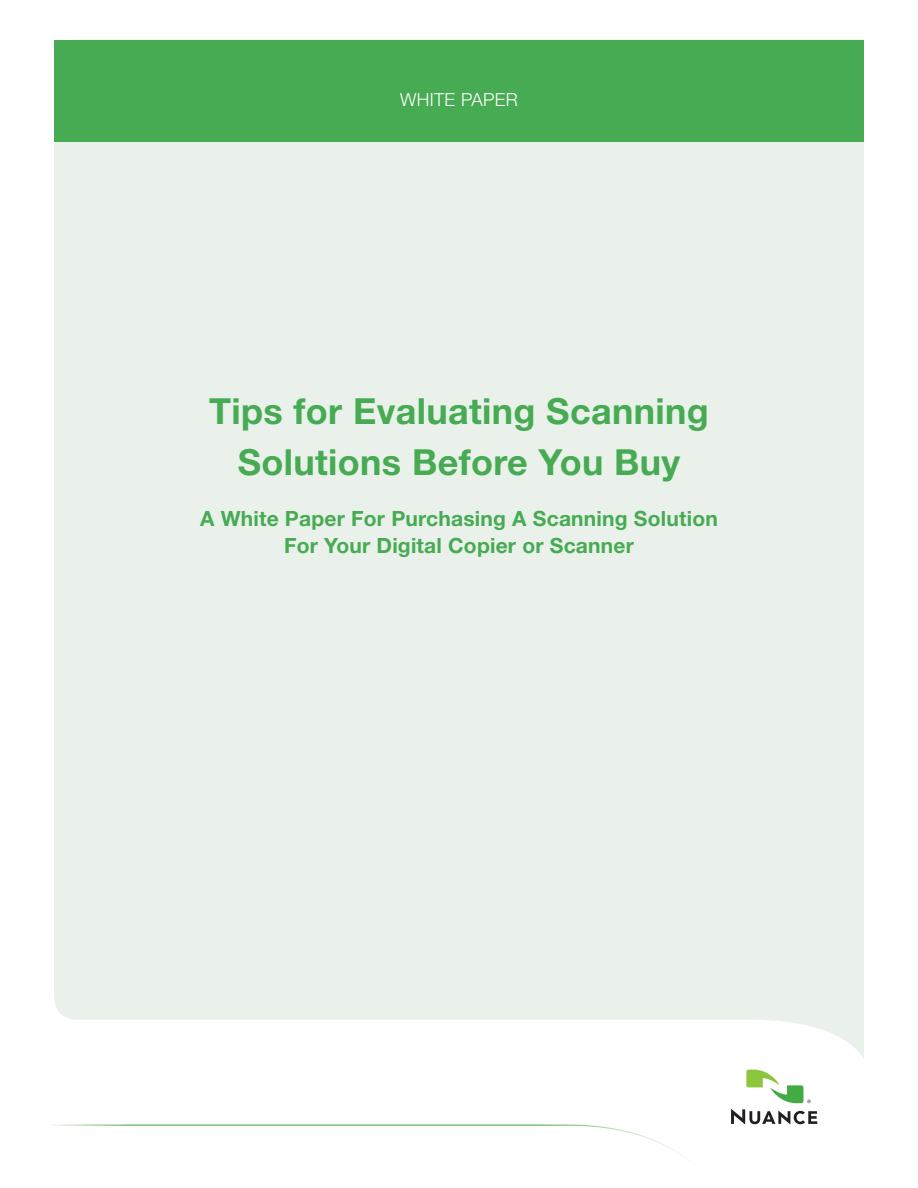
<style>
.page{position:relative;width:918px;height:1188px;background:#fff}
.page>*{position:absolute;margin:0;border:0;box-sizing:border-box;transform-origin:0 0}
.t1{font:700 36px/51px "Helvetica Neue";letter-spacing:.01em;color:#46ab52;text-align:center}
.t2{font:700 21px/27px "Helvetica Neue";letter-spacing:.01em;color:#46ab52;text-align:center}
.t3{font:300 18px "Helvetica Neue";letter-spacing:.02em;color:#fff}
</style>
<div class="page">
<div style="left:54px;top:39px;width:810px;height:1019px;background:#eaf1eb"></div>
<div style="left:54px;top:40px;width:810px;height:102px;background:#46ab52"></div>
<svg style="left:569px;top:1109px;width:248px;height:48px"></svg>
<svg style="left:746px;top:1070px;width:65px;height:33px"></svg>
<p class="t3" style="left:400px;top:93px;width:119px">WHITE PAPER</p>
<h1 class="t1" style="left:209px;top:389px;width:501px">Tips for Evaluating Scanning<br>Solutions Before You Buy</h1>
<p class="t2" style="left:200px;top:507px;width:519px">A White Paper For Purchasing A Scanning Solution<br>For Your Digital Copier or Scanner</p>
</div>
